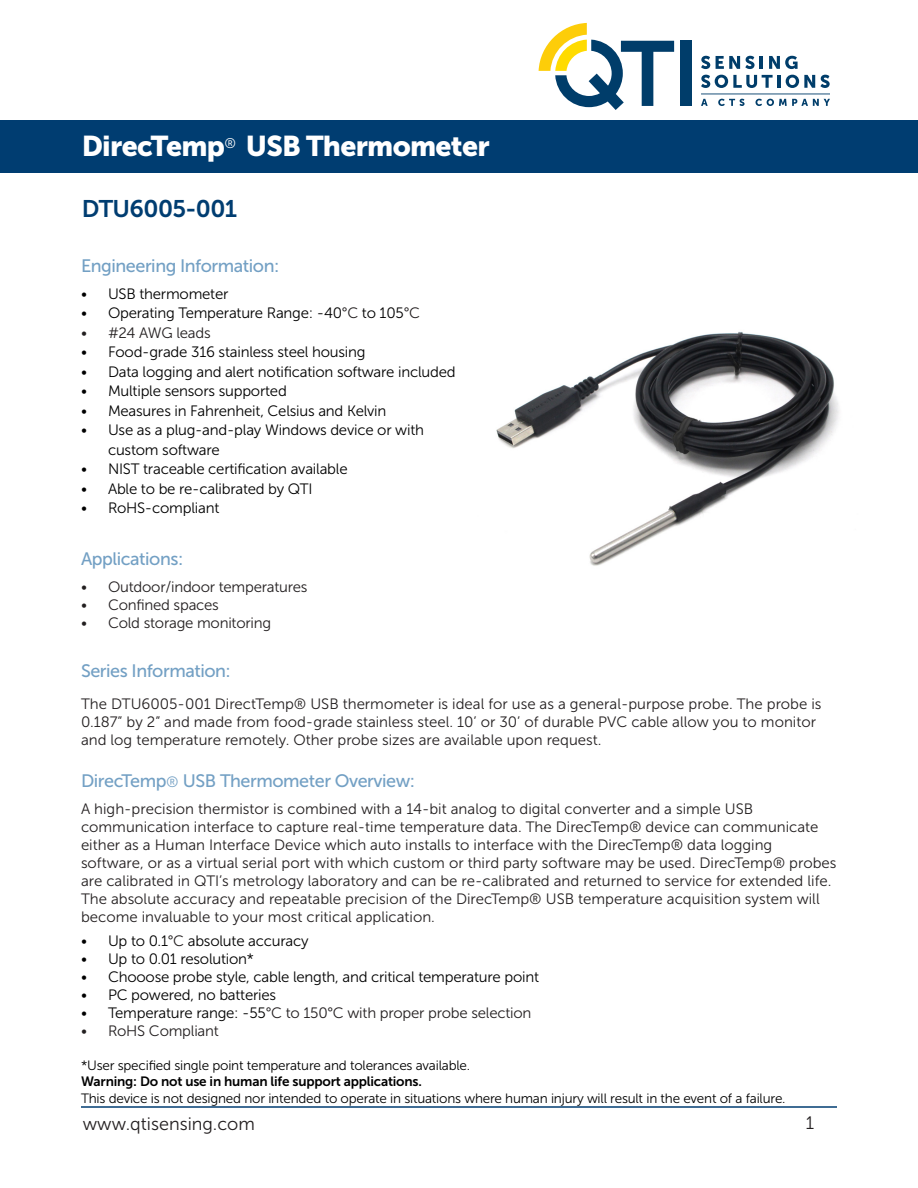
<style>
.page{position:relative;width:918px;height:1188px;background:#fff}
.page>*{position:absolute;margin:0;border:0;box-sizing:border-box;transform-origin:0 0}
.t1{font:28.5px "Museo Sans 900";letter-spacing:-.025em;color:#fff}
.t2{font:24px "Museo Sans 700";letter-spacing:-.025em;color:#003d71}
.t3{font:18px "Museo Sans 500";letter-spacing:-.025em;color:#73a0c4}
.t4{font:18px "Museo Sans 300";color:#231f20}
.t5{font:15px/18px "Museo Sans 300";color:#231f20}
.t6{font:15px/19.5px "Museo Sans 300";letter-spacing:-.015em;color:#000}
.t7{font:13.5px "Museo Sans 300";letter-spacing:-.015em;color:#000}
.t8{font:13.5px "Museo Sans 700";letter-spacing:-.015em;color:#000}
.s1{color:#231f20}
.s2{font-family:"Museo Sans 300";font-size:15px}
.s3{color:#000}
</style>
<div class="page">
<div style="left:0;top:121px;width:918px;height:52px;background:#003d71"></div>
<div style="left:680px;top:41px;width:12px;height:65px;background:#003d6a"></div>
<svg style="left:701px;top:56px;width:9px;height:13px"></svg>
<svg style="left:716px;top:56px;width:47px;height:13px"></svg>
<svg style="left:769px;top:56px;width:29px;height:13px"></svg>
<svg style="left:701px;top:75px;width:79px;height:13px"></svg>
<svg style="left:786px;top:75px;width:44px;height:13px"></svg>
<svg style="left:701px;top:99px;width:7px;height:7px"></svg>
<svg style="left:718px;top:99px;width:27px;height:7px"></svg>
<svg style="left:756px;top:99px;width:74px;height:7px"></svg>
<hr style="left:701px;top:94px;width:129px;height:1px;background:#003d6a">
<svg style="left:539px;top:23px;width:135px;height:87px"></svg>
<img style="left:496px;top:331px;width:343px;height:235px">
<hr style="left:81px;top:1106px;width:756px;height:2px;background:#003d71">
<p class="t1" style="left:82px;top:130px;width:409px">DirecTemp<sup>®</sup> USB Thermometer</p>
<p class="t2" style="left:82px;top:195px;width:157px">DTU6005-001</p>
<p class="t3" style="left:81px;top:256px;width:200px">Engineering Information:</p>
<p class="t6" style="left:81px;top:284px;width:149px">• USB thermometer</p>
<p class="t6" style="left:81px;top:304px;width:341px">• Operating Temperature Range: -40<span class="s1">°C</span> to 105<span class="s1">°C</span></p>
<p class="t5" style="left:81px;top:324px;width:131px">• #24 AWG leads</p>
<p class="t6" style="left:81px;top:343px;width:286px">• Food-grade 316 stainless steel housing</p>
<p class="t6" style="left:81px;top:362px;width:376px">• Data logging and alert notification software included</p>
<p class="t6" style="left:81px;top:382px;width:207px">• Multiple sensors supported</p>
<p class="t6" style="left:81px;top:401px;width:307px">• Measures in Fahrenheit, Celsius and Kelvin</p>
<p class="t6" style="left:108px;top:421px;width:318px;text-indent:-27px">• Use as a plug-and-play Windows device or with custom software</p>
<p class="t6" style="left:81px;top:460px;width:268px">• NIST traceable certification available</p>
<p class="t6" style="left:81px;top:479px;width:233px">• Able to be re-calibrated by QTI</p>
<p class="t6" style="left:81px;top:499px;width:140px">• RoHS-compliant</p>
<p class="t3" style="left:81px;top:549px;width:104px">Applications:</p>
<p class="t5" style="left:81px;top:578px;width:228px">• Outdoor/indoor temperatures</p>
<p class="t5" style="left:81px;top:596px;width:139px">• Confined spaces</p>
<p class="t5" style="left:81px;top:614px;width:192px">• Cold storage monitoring</p>
<p class="t3" style="left:81px;top:661px;width:151px">Series Information:</p>
<p class="t5" style="left:81px;top:695px;width:742px">The DTU6005-001 DirectTemp® USB thermometer is ideal for use as a general-purpose probe. The probe is<br>0.187” by 2” and made from food-grade stainless steel. 10’ or 30’ of durable PVC cable allow you to monitor and log temperature remotely. Other probe sizes are available upon request.</p>
<p class="t3" style="left:81px;top:771px;width:336px">DirecTemp<span class="s2">®</span> USB Thermometer Overview:</p>
<p class="t5" style="left:81px;top:800px;width:757px">A high-precision thermistor is combined with a 14-bit analog to digital converter and a simple USB communication interface to capture real-time temperature data. The DirecTemp® device can communicate either as a Human Interface Device which auto installs to interface with the DirecTemp® data logging software, or as a virtual serial port with which custom or third party software may be used. DirecTemp® probes are calibrated in QTI’s metrology laboratory and can be re-calibrated and returned to service for extended life.<br>The absolute accuracy and repeatable precision of the DirecTemp® USB temperature acquisition system will become invaluable to your most critical application.</p>
<p class="t6" style="left:81px;top:931px;width:229px">• Up to 0.1<span class="s1">°C</span> absolute accuracy</p>
<p class="t6" style="left:81px;top:949px;width:174px">• Up to 0.01 resolution*</p>
<p class="t6" style="left:81px;top:967px;width:460px">• Chooose probe style, cable length, and critical temperature point</p>
<p class="t6" style="left:81px;top:985px;width:197px">• PC powered, no batteries</p>
<p class="t5" style="left:81px;top:1004px;width:452px"><span class="s3">• Temperature range: -55</span>°C to 150°C with proper probe selection</p>
<p class="t5" style="left:81px;top:1022px;width:139px">• RoHS Compliant</p>
<p class="t7" style="left:81px;top:1058px;width:391px">*User specified single point temperature and tolerances available.</p>
<p class="t8" style="left:81px;top:1074px;width:342px">Warning: Do not use in human life support applications.</p>
<p class="t7" style="left:81px;top:1091px;width:706px">This device is not designed nor intended to operate in situations where human injury will result in the event of a failure.</p>
<p class="t4" style="left:83px;top:1114px;width:174px">www.qtisensing.com</p>
<p class="t4" style="left:806px;top:1113px;width:10px">1</p>
</div>
